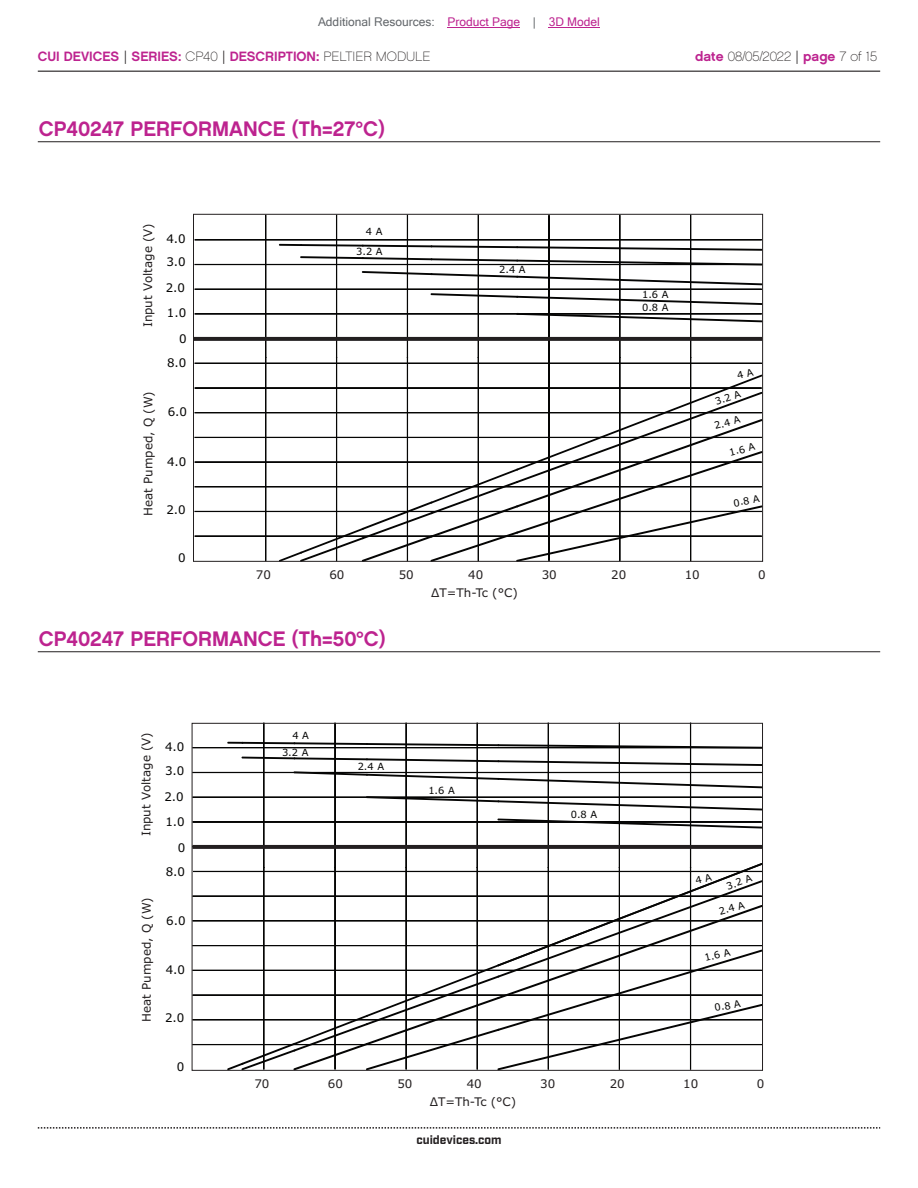
<style>
.page{position:relative;width:918px;height:1188px;background:#fff}
.page>*{position:absolute;margin:0;border:0;box-sizing:border-box;transform-origin:0 0}
.t1{font:21px "Chalet New York Nineteen Sixty";color:#bd238f}
.t2{font:13.5px "Chalet New York Nineteen Sixty";color:#bd238f}
.t3{font:13.5px "Chalet Paris Nineteen Sixty";letter-spacing:-.005em;color:#231f20}
.t4{font:12px "Microsoft Sans Serif";color:#63676b}
.t5{font:700 12px "Industry";color:#231f20}
.t6{font:11.85px "Verdana";color:#231f20}
.t7{font:11.85px/25.3px "Verdana";color:#050504}
.t8{font:9.9px/19.6px "Verdana";color:#050504;text-align:right}
.s1{color:#bd238f}
.s2{font-family:"Industry";color:#231f20}
.s3{font-family:"Chalet Paris Nineteen Sixty";color:#231f20}
.s4{font-family:"Chalet New York Nineteen Sixty";color:#bd238f}
.s5{font-family:"Industry"}
</style>
<div class="page">
<hr style="left:38px;top:71px;width:842px;height:1px;background:#231f20">
<svg style="left:38px;top:1127px;width:842px;height:2px"></svg>
<hr style="left:38px;top:141px;width:842px;height:1px;background:#231f20">
<hr style="left:38px;top:651px;width:842px;height:1px;background:#231f20">
<hr style="left:448px;top:27px;width:72px;height:1px;background:#bd238f">
<hr style="left:549px;top:27px;width:51px;height:1px;background:#bd238f">
<svg style="left:195px;top:215px;width:568px;height:347px"></svg>
<svg style="left:193px;top:723px;width:570px;height:347px"></svg>
<p class="t4" style="left:318px;top:15px;width:283px">Additional Resources: <span class="s1">Product Page</span> | <span class="s1">3D Model</span></p>
<p class="t2" style="left:38px;top:47px;width:394px">CUI DEVICES <span class="s2">|</span> SERIES: <span class="s3">CP40</span> <span class="s2">|</span> DESCRIPTION: <span class="s3">PELTIER MODULE</span></p>
<p class="t3" style="left:695px;top:48px;width:183px"><span class="s4">date</span> 08/05/2022 <span class="s5">|</span> <span class="s4">page</span> 7 of 15</p>
<h1 class="t1" style="left:39px;top:115px;width:348px">CP40247 PERFORMANCE (Th=27°C)</h1>
<p class="t6" style="left:140px;top:327px;width:106px;rotate:-90deg">Input Voltage (V)</p>
<p class="t6" style="left:140px;top:516px;width:126px;rotate:-90deg">Heat Pumped, Q (W)</p>
<p class="t7" style="left:166px;top:227px;width:21px;line-height:23.1px">4.0<br>3.0</p>
<p class="t7" style="left:166px;top:275px;width:21px">2.0</p>
<p class="t7" style="left:167px;top:300px;width:21px;text-align:right">1.0<br>0</p>
<p class="t7" style="left:167px;top:350px;width:21px">8.0</p>
<p class="t7" style="left:168px;top:399px;width:21px">6.0</p>
<p class="t7" style="left:167px;top:449px;width:21px">4.0</p>
<p class="t7" style="left:166px;top:497px;width:21px">2.0</p>
<p class="t7" style="left:178px;top:545px;width:9px">0</p>
<p class="t8" style="left:356px;top:222px;width:28px">4 A<br>3.2 A</p>
<p class="t8" style="left:499px;top:260px;width:28px">2.4 A</p>
<p class="t8" style="left:642px;top:284px;width:28px">1.6 A</p>
<p class="t8" style="left:642px;top:298px;width:28px">0.8 A</p>
<p class="t8" style="left:712px;top:392px;width:28px;rotate:-19deg">3.2 A</p>
<p class="t8" style="left:727px;top:443px;width:28px;rotate:-14deg">1.6 A</p>
<p class="t8" style="left:732px;top:493px;width:28px;rotate:-10deg">0.8 A</p>
<p class="t8" style="left:712px;top:416px;width:28px;rotate:-16deg">2.4 A</p>
<p class="t6" style="left:256px;top:567px;width:17px">70</p>
<p class="t6" style="left:329px;top:567px;width:17px">60</p>
<p class="t6" style="left:399px;top:567px;width:17px">50</p>
<p class="t6" style="left:468px;top:567px;width:17px">40</p>
<p class="t6" style="left:542px;top:567px;width:17px">30</p>
<p class="t6" style="left:611px;top:567px;width:17px">20</p>
<p class="t6" style="left:685px;top:567px;width:17px">10</p>
<p class="t6" style="left:758px;top:567px;width:9px">0</p>
<h1 class="t1" style="left:39px;top:625px;width:348px">CP40247 PERFORMANCE (Th=50°C)</h1>
<p class="t6" style="left:138px;top:836px;width:106px;rotate:-90deg">Input Voltage (V)</p>
<p class="t6" style="left:139px;top:1022px;width:126px;rotate:-90deg">Heat Pumped, Q (W)</p>
<p class="t7" style="left:165px;top:735px;width:21px;line-height:24.2px">4.0<br>3.0</p>
<p class="t7" style="left:164px;top:784px;width:21px">2.0</p>
<p class="t7" style="left:165px;top:809px;width:21px;text-align:right">1.0<br>0</p>
<p class="t7" style="left:166px;top:859px;width:21px">8.0</p>
<p class="t7" style="left:166px;top:908px;width:21px">6.0</p>
<p class="t7" style="left:166px;top:957px;width:21px">4.0</p>
<p class="t7" style="left:165px;top:1005px;width:21px">2.0</p>
<p class="t7" style="left:177px;top:1054px;width:9px">0</p>
<p class="t8" style="left:282px;top:726px;width:28px;line-height:17.2px">4 A<br>3.2 A</p>
<p class="t8" style="left:358px;top:756px;width:28px">2.4 A</p>
<p class="t6" style="left:431px;top:585px;width:88px">ΔT=Th-Tc (°C)</p>
<p class="t8" style="left:428px;top:781px;width:28px">1.6 A</p>
<p class="t8" style="left:571px;top:805px;width:28px">0.8 A</p>
<p class="t8" style="left:723px;top:877px;width:28px;rotate:-19deg">3.2 A</p>
<p class="t8" style="left:716px;top:902px;width:28px;rotate:-16deg">2.4 A</p>
<p class="t8" style="left:702px;top:948px;width:28px;rotate:-14deg">1.6 A</p>
<p class="t8" style="left:713px;top:998px;width:28px;rotate:-10deg">0.8 A</p>
<p class="t6" style="left:254px;top:1076px;width:17px">70</p>
<p class="t6" style="left:328px;top:1076px;width:17px">60</p>
<p class="t6" style="left:397px;top:1076px;width:17px">50</p>
<p class="t6" style="left:467px;top:1076px;width:17px">40</p>
<p class="t6" style="left:540px;top:1076px;width:17px">30</p>
<p class="t6" style="left:610px;top:1076px;width:17px">20</p>
<p class="t6" style="left:683px;top:1076px;width:17px">10</p>
<p class="t6" style="left:757px;top:1076px;width:9px">0</p>
<p class="t6" style="left:430px;top:1094px;width:88px">ΔT=Th-Tc (°C)</p>
<p class="t5" style="left:416px;top:1132px;width:87px">cuidevices.com</p>
</div>
